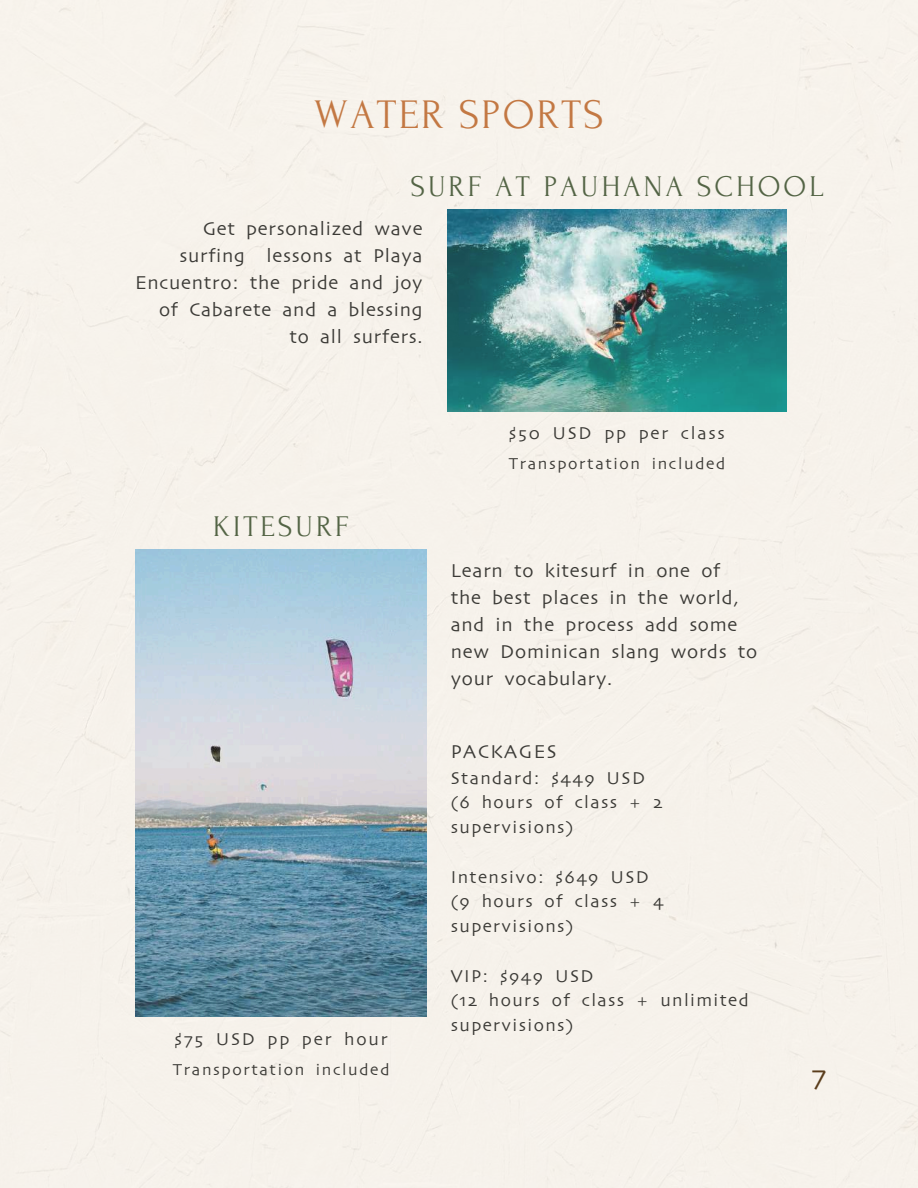
<style>
.page{position:relative;width:918px;height:1188px;background:#fff}
.page>*{position:absolute;margin:0;border:0;box-sizing:border-box;transform-origin:0 0}
.t1{font:42px "Forum";letter-spacing:.05em;color:#c37843}
.t2{font:30px "Forum";letter-spacing:.1em;color:#536445}
.t3{font:30px "Skia";color:#5a3d1c}
.t4{font:19.5px/27px "Skia";letter-spacing:.035em;color:#3b3a36;text-align:right}
.t5{font:19.5px "Skia";letter-spacing:.08em;color:#3b3a36}
.t6{font:18px/24.8px "Skia";letter-spacing:.08em;color:#3b3a36}
.t7{font:18px "Skia";letter-spacing:.1em;color:#3b3a36}
.t8{font:16.5px "Skia";letter-spacing:.1em;color:#3b3a36}
</style>
<div class="page">
<img style="left:135px;top:550px;width:292px;height:467px">
<img style="left:447px;top:209px;width:340px;height:203px">
<h1 class="t1" style="left:314px;top:92px;width:291px">WATER SPORTS</h1>
<h2 class="t2" style="left:410px;top:171px;width:414px">SURF AT PAUHANA SCHOOL</h2>
<p class="t4" style="left:135px;top:215px;width:289px">Get personalized wave surfing lessons at Playa<br>Encuentro: the pride and joy of Cabarete and a blessing to all surfers.</p>
<h2 class="t2" style="left:213px;top:510px;width:137px">KITESURF</h2>
<p class="t7" style="left:509px;top:423px;width:218px">$50 USD pp per class</p>
<p class="t8" style="left:509px;top:454px;width:218px">Transportation included</p>
<p class="t4" style="left:451px;top:557px;width:308px;text-align:left">Learn to kitesurf in one of<br>the best places in the world, and in the process add some new Dominican slang words to your vocabulary.</p>
<p class="t5" style="left:451px;top:741px;width:108px">PACKAGES</p>
<p class="t6" style="left:451px;top:765px;width:213px">Standard: $449 USD (6 hours of class + 2 supervisions)</p>
<p class="t6" style="left:451px;top:864px;width:215px">Intensivo: $649 USD (9 hours of class + 4 supervisions)</p>
<p class="t6" style="left:451px;top:963px;width:300px">VIP: $949 USD<br>(12 hours of class + unlimited supervisions)</p>
<p class="t7" style="left:175px;top:1029px;width:214px">$75 USD pp per hour</p>
<p class="t8" style="left:173px;top:1060px;width:218px">Transportation included</p>
<h2 class="t3" style="left:812px;top:1058px;width:16px">7</h2>
</div>
